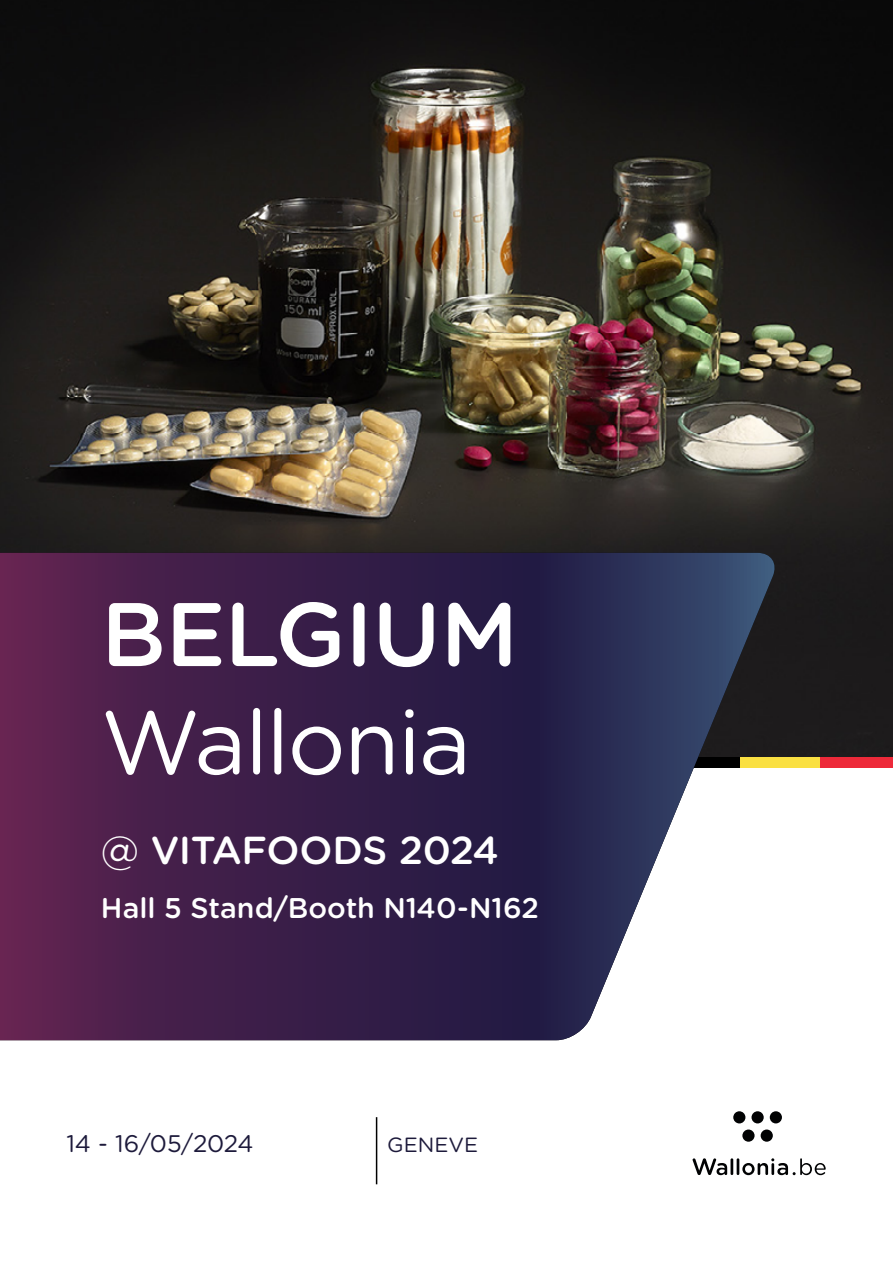
<style>
.page{position:relative;width:893px;height:1263px;background:#fff}
.page>*{position:absolute;margin:0;border:0;box-sizing:border-box;transform-origin:0 0}
.t1{font:90px "Gotham Rounded";letter-spacing:-.025em;color:#fff}
.t2{font:500 90px "Gotham Rounded";letter-spacing:-.01em;color:#fff}
.t3{font:500 39px "Gotham Rounded";letter-spacing:-.015em;color:#fff}
.t4{font:500 28.5px "Gotham Rounded";letter-spacing:-.005em;color:#fff}
.t5{font:24px "Gotham Rounded";letter-spacing:-.005em;color:#1d1a3b}
.t6{font:20.55px "Gotham Rounded";color:#1d1a3b}
.s1{font-weight:400}
</style>
<div class="page">
<img style="left:0;top:0;width:893px;height:757px">
<div style="left:820px;top:757px;width:73px;height:11px;background:#ed2939"></div>
<div style="left:740px;top:757px;width:80px;height:11px;background:#fae042"></div>
<svg style="left:0;top:553px;width:778px;height:487px;background:#4d385c"></svg>
<hr style="left:376px;top:1117px;width:1px;height:67px;background:#000">
<div style="left:733px;top:1111px;width:12px;height:12px;background:#010203;border-radius:50%"></div>
<div style="left:751px;top:1111px;width:13px;height:12px;background:#010203;border-radius:50%"></div>
<svg style="left:742px;top:1129px;width:13px;height:13px"></svg>
<div style="left:761px;top:1129px;width:12px;height:13px;background:#010203;border-radius:50%"></div>
<div style="left:770px;top:1111px;width:12px;height:12px;background:#010203;border-radius:50%"></div>
<svg style="left:693px;top:1158px;width:34px;height:17px"></svg>
<hr style="left:730px;top:1158px;width:3px;height:17px;background:#010203">
<svg style="left:737px;top:1158px;width:89px;height:17px"></svg>
<h1 class="t2" style="left:101px;top:570px;width:419px">BELGIUM</h1>
<h1 class="t1" style="left:101px;top:680px;width:372px">Wallonia</h1>
<h2 class="t3" style="left:101px;top:822px;width:400px"><span class="s1">@</span> VITAFOODS 2024</h2>
<p class="t4" style="left:101px;top:888px;width:439px">Hall 5 Stand/Booth N140-N162</p>
<p class="t5" style="left:66px;top:1127px;width:189px">14 - 16/05/2024</p>
<p class="t6" style="left:387px;top:1131px;width:92px">GENEVE</p>
</div>
